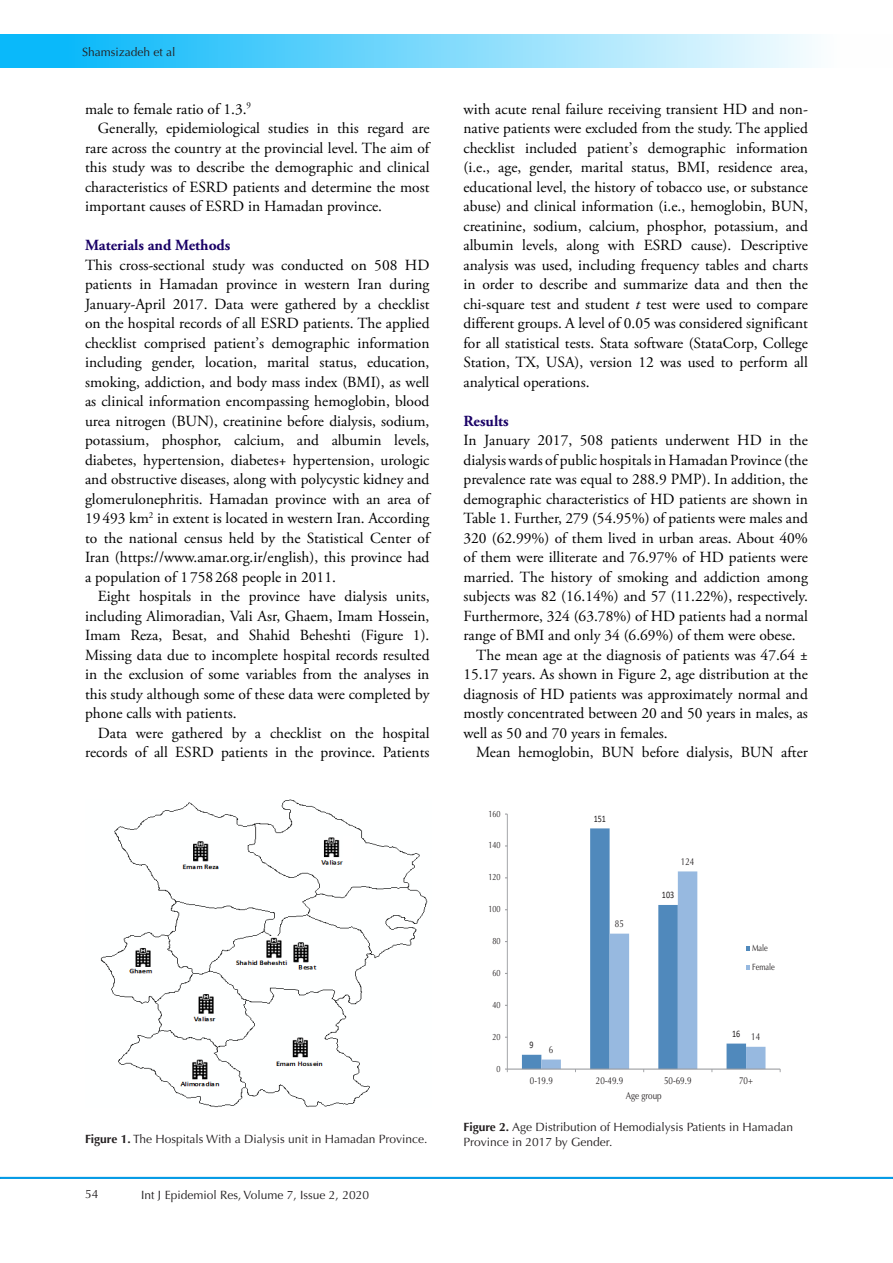
<style>
.page{position:relative;width:893px;height:1263px;background:#fff}
.page>*{position:absolute;margin:0;border:0;box-sizing:border-box;transform-origin:0 0}
.Default{font:15.45px/19.5px "Adobe Garamond Pro";color:#000;text-align:justify}
.t1{font:700 15.45px "Adobe Garamond Pro";color:#190066}
.t2{font:12px/15px "Optima LT Std";color:#231f20}
.t3{font:9.9px "Optima LT Std";color:#231f20;scale:.81 1}
.t4{font:9.9px "Calibri";color:#231f20;scale:.81 1}
.t5{font:9px/18.9px "Optima LT Std";color:#231f20;scale:.81 1}
.s1{font-weight:700}
.s2{font-style:italic}
</style>
<div class="page">
<hr style="left:0;top:1177px;width:893px;height:2px;background:#0099e5">
<div style="left:1px;top:35px;width:892px;height:33px;background:linear-gradient(to right,#00b4f9,#fff)"></div>
<img style="left:100px;top:800px;width:328px;height:308px">
<svg style="left:505px;top:813px;width:276px;height:260px"></svg>
<p class="t2" style="left:82px;top:45px;width:95px">Shamsizadeh et al</p>
<p class="Default" style="left:85px;top:100px;width:168px">male to female ratio of 1.3.<sup>9</sup></p>
<p class="Default" style="left:85px;top:119px;width:346px;text-indent:13px">Generally, epidemiological studies in this regard are rare across the country at the provincial level. The aim of this study was to describe the demographic and clinical characteristics of ESRD patients and determine the most important causes of ESRD in Hamadan province.</p>
<p class="t1" style="left:85px;top:236px;width:147px">Materials and Methods</p>
<p class="Default" style="left:85px;top:256px;width:346px">This cross-sectional study was conducted on 508 HD patients in Hamadan province in western Iran during January-April 2017. Data were gathered by a checklist on the hospital records of all ESRD patients. The applied checklist comprised patient’s demographic information including gender, location, marital status, education, smoking, addiction, and body mass index (BMI), as well as clinical information encompassing hemoglobin, blood urea nitrogen (BUN), creatinine before dialysis, sodium, potassium, phosphor, calcium, and albumin levels, diabetes, hypertension, diabetes+ hypertension, urologic and obstructive diseases, along with polycystic kidney and glomerulonephritis. Hamadan province with an area of 19493 km<sup>2</sup> in extent is located in western Iran. According to the national census held by the Statistical Center of Iran (https://www.amar.org.ir/english), this province had a population of 1758 268 people in 2011.</p>
<p class="Default" style="left:85px;top:587px;width:346px;text-indent:13px">Eight hospitals in the province have dialysis units, including Alimoradian, Vali Asr, Ghaem, Imam Hossein, Imam Reza, Besat, and Shahid Beheshti (Figure 1).<br>Missing data due to incomplete hospital records resulted in the exclusion of some variables from the analyses in this study although some of these data were completed by phone calls with patients.</p>
<p class="Default" style="left:85px;top:724px;width:346px;text-align:right">Data were gathered by a checklist on the hospital records of all ESRD patients in the province. Patients</p>
<p class="t2" style="left:85px;top:1131px;width:344px"><span class="s1">Figure 1.</span> The Hospitals With a Dialysis unit in Hamadan Province.</p>
<p class="t2" style="left:85px;top:1187px;width:15px">54</p>
<p class="t2" style="left:141px;top:1188px;width:229px">Int J Epidemiol Res, Volume 7, Issue 2, 2020</p>
<p class="Default" style="left:463px;top:100px;width:346px">with acute renal failure receiving transient HD and non&shy;native patients were excluded from the study. The applied checklist included patient’s demographic information (i.e., age, gender, marital status, BMI, residence area, educational level, the history of tobacco use, or substance abuse) and clinical information (i.e., hemoglobin, BUN, creatinine, sodium, calcium, phosphor, potassium, and albumin levels, along with ESRD cause). Descriptive analysis was used, including frequency tables and charts in order to describe and summarize data and then the chi-square test and student <span class="s2">t</span> test were used to compare different groups. A level of 0.05 was considered significant for all statistical tests. Stata software (StataCorp, College Station, TX, USA), version 12 was used to perform all analytical operations.</p>
<p class="t1" style="left:463px;top:412px;width:47px">Results</p>
<p class="Default" style="left:463px;top:431px;width:346px">In January 2017, 508 patients underwent HD in the dialysis wards of public hospitals in Hamadan Province (the prevalence rate was equal to 288.9 PMP). In addition, the demographic characteristics of HD patients are shown in Table 1. Further, 279 (54.95%) of patients were males and 320 (62.99%) of them lived in urban areas. About 40% of them were illiterate and 76.97% of HD patients were married. The history of smoking and addiction among subjects was 82 (16.14%) and 57 (11.22%), respectively.<br>Furthermore, 324 (63.78%) of HD patients had a normal range of BMI and only 34 (6.69%) of them were obese.</p>
<p class="Default" style="left:463px;top:646px;width:346px;text-indent:13px">The mean age at the diagnosis of patients was 47.64 ± 15.17 years. As shown in Figure 2, age distribution at the diagnosis of HD patients was approximately normal and mostly concentrated between 20 and 50 years in males, as well as 50 and 70 years in females.</p>
<p class="Default" style="left:476px;top:743px;width:333px">Mean hemoglobin, BUN before dialysis, BUN after</p>
<p class="t5" style="left:488px;top:804px;width:17px">160</p>
<p class="t5" style="left:488px;top:836px;width:17px">140</p>
<p class="t5" style="left:488px;top:868px;width:17px">120</p>
<p class="t5" style="left:488px;top:900px;width:17px">100</p>
<p class="t5" style="left:492px;top:932px;width:12px">80</p>
<p class="t5" style="left:492px;top:963px;width:12px">60</p>
<p class="t5" style="left:492px;top:995px;width:12px">40</p>
<p class="t5" style="left:492px;top:1027px;width:12px">20</p>
<p class="t5" style="left:497px;top:1059px;width:7px">0</p>
<p class="t4" style="left:530px;top:1038px;width:7px">9</p>
<p class="t3" style="left:549px;top:1044px;width:7px">6</p>
<p class="t4" style="left:594px;top:811px;width:17px">151</p>
<p class="t3" style="left:615px;top:918px;width:13px">85</p>
<p class="t3" style="left:681px;top:856px;width:18px">124</p>
<p class="t4" style="left:662px;top:888px;width:17px">103</p>
<p class="t5" style="left:752px;top:938px;width:30px">Male<br>Female</p>
<p class="t4" style="left:732px;top:1027px;width:12px">16</p>
<p class="t3" style="left:751px;top:1031px;width:13px">14</p>
<p class="t3" style="left:530px;top:1075px;width:30px">0-19.9</p>
<p class="t3" style="left:596px;top:1075px;width:35px">20-49.9</p>
<p class="t3" style="left:664px;top:1075px;width:35px">50-69.9</p>
<p class="t3" style="left:739px;top:1075px;width:19px">70+</p>
<p class="t3" style="left:626px;top:1090px;width:46px">Age group</p>
<p class="t2" style="left:463px;top:1119px;width:331px"><span class="s1">Figure 2.</span> Age Distribution of Hemodialysis Patients in Hamadan<br>Province in 2017 by Gender.</p>
</div>
